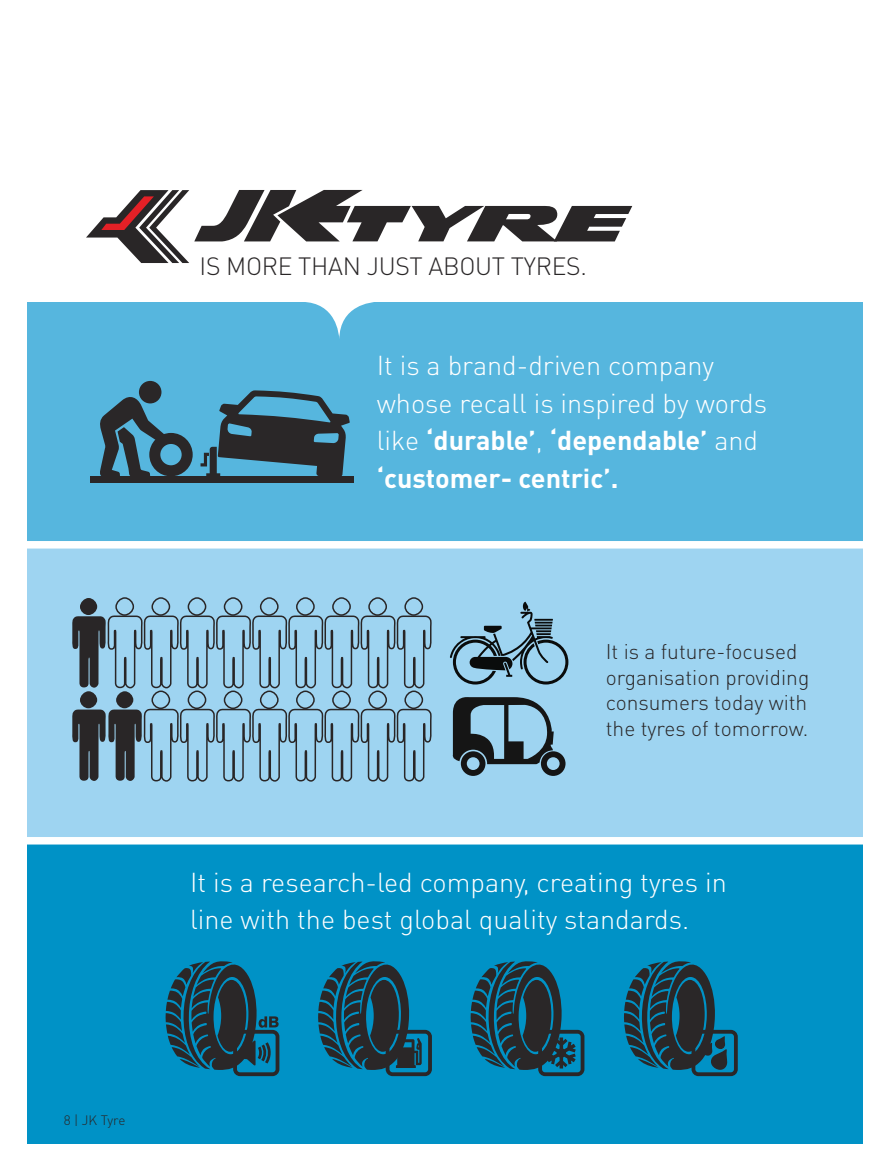
<style>
.page{position:relative;width:893px;height:1170px;background:#fff}
.page>*{position:absolute;margin:0;border:0;box-sizing:border-box;transform-origin:0 0}
.t1{font:300 27px/37.5px "DIN Pro";color:#fff}
.t2{font:300 24.75px "DIN Pro";letter-spacing:-.01em;color:#292627}
.t3{font:300 21px/25.5px "DIN Pro";color:#292627}
.t4{font:300 13.5px "DIN Pro";letter-spacing:-.015em;color:#292627}
.s1{font-weight:700}
</style>
<div class="page">
<div style="left:27px;top:302px;width:836px;height:239px;background:#56b6de"></div>
<div style="left:27px;top:844px;width:836px;height:299px;background:#0092c6"></div>
<div style="left:27px;top:541px;width:836px;height:299px;background:#9ed4f1"></div>
<div style="left:0;top:541px;width:893px;height:303px;border:8px solid #fff"></div>
<svg style="left:86px;top:190px;width:546px;height:73px"></svg>
<svg style="left:306px;top:302px;width:68px;height:37px"></svg>
<div style="left:91px;top:476px;width:263px;height:7px;background:#2a2728"></div>
<svg style="left:201px;top:390px;width:149px;height:86px"></svg>
<svg style="left:100px;top:381px;width:93px;height:95px"></svg>
<svg style="left:471px;top:961px;width:113px;height:114px"></svg>
<svg style="left:624px;top:961px;width:114px;height:114px"></svg>
<svg style="left:318px;top:961px;width:114px;height:114px"></svg>
<svg style="left:166px;top:961px;width:113px;height:114px"></svg>
<svg style="left:450px;top:601px;width:118px;height:83px"></svg>
<svg style="left:453px;top:697px;width:112px;height:78px"></svg>
<div style="left:115px;top:597px;width:19px;height:18px;border:2px solid #292627;border-radius:50%"></div>
<div style="left:151px;top:597px;width:19px;height:18px;border:2px solid #292627;border-radius:50%"></div>
<div style="left:188px;top:597px;width:18px;height:18px;border:2px solid #292627;border-radius:50%"></div>
<div style="left:224px;top:597px;width:18px;height:18px;border:2px solid #292627;border-radius:50%"></div>
<div style="left:260px;top:597px;width:19px;height:18px;border:2px solid #292627;border-radius:50%"></div>
<div style="left:296px;top:597px;width:19px;height:18px;border:2px solid #292627;border-radius:50%"></div>
<div style="left:332px;top:597px;width:19px;height:18px;border:2px solid #292627;border-radius:50%"></div>
<div style="left:368px;top:597px;width:19px;height:18px;border:2px solid #292627;border-radius:50%"></div>
<div style="left:404px;top:597px;width:19px;height:18px;border:2px solid #292627;border-radius:50%"></div>
<svg style="left:72px;top:598px;width:360px;height:184px"></svg>
<p class="t2" style="left:200px;top:258px;width:389px">IS MORE THAN JUST ABOUT TYRES.</p>
<p class="t1" style="left:377px;top:352px;width:392px">It is a brand-driven company whose recall is inspired by words like <span class="s1">‘durable’</span>, <span class="s1">‘dependable’</span> and <span class="s1">‘customer- centric’.</span></p>
<p class="t3" style="left:606px;top:643px;width:205px">It is a future-focused organisation providing consumers today with the tyres of tomorrow.</p>
<p class="t1" style="left:190px;top:868px;width:538px">It is a research-led company, creating tyres in line with the best global quality standards.</p>
<p class="t4" style="left:64px;top:1115px;width:63px">8 | JK Tyre</p>
</div>
